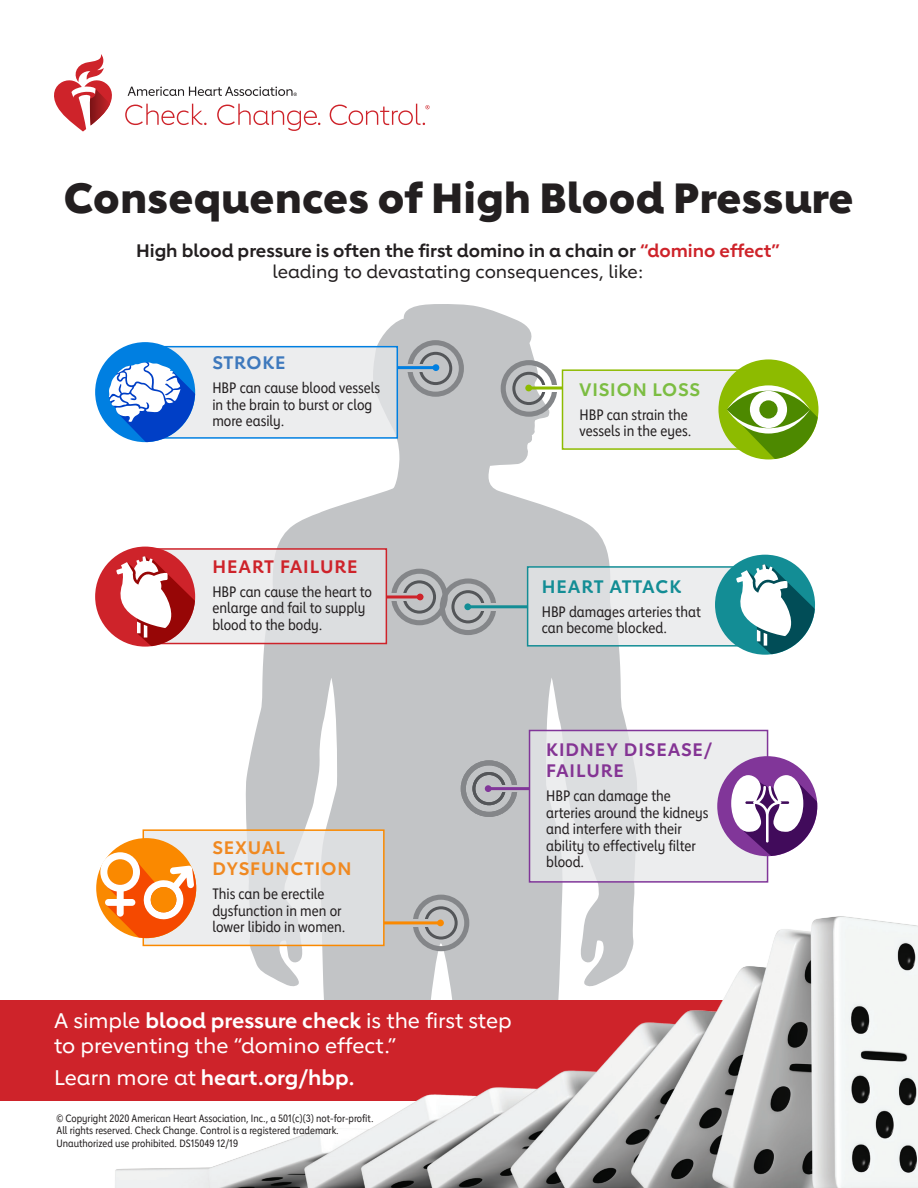
<style>
.page{position:relative;width:918px;height:1188px;background:#fff}
.page>*{position:absolute;margin:0;border:0;box-sizing:border-box;transform-origin:0 0}
.t1{font:800 42px "Lub Dub";letter-spacing:.01em;color:#231f20}
.CTA{font:500 21px/25.2px "Lub Dub";color:#fff}
.CTA-2{font:700 21px "Lub Dub";color:#fff}
.Text{font:700 18px/21.6px "Lub Dub";color:#231f20;text-align:center}
.Subhead{font:700 18px/21.6px "Lub Dub";letter-spacing:.05em;color:#843494}
.Subhead-2{font:700 18px/21.6px "Lub Dub";letter-spacing:.05em;color:#f08921}
.t2{font:700 18px "Lub Dub";letter-spacing:.05em;color:#ce232a}
.Subhead-3{font:700 18px "Lub Dub";letter-spacing:.05em;color:#138d95}
.Subhead-4{font:700 18px "Lub Dub";letter-spacing:.05em;color:#7cbd42}
.Subhead-5{font:700 18px "Lub Dub";letter-spacing:.05em;color:#3e79bd}
.Subtext{font:15px/16.5px "Lub Dub Condensed";color:#231f20}
.Copyright{font:10.5px/12.6px "Lub Dub Condensed";color:#231f20}
.s1{color:#ce232a}
.s2{font-weight:500}
.s3{font-weight:700}
</style>
<div class="page">
<svg style="left:244px;top:304px;width:395px;height:472px;fill:#c2c4c6"></svg>
<div style="left:512px;top:372px;width:34px;height:33px;border:3px solid #545659;border-radius:50%"></div>
<div style="left:501px;top:360px;width:56px;height:57px;border:5px solid #848689;border-radius:50%"></div>
<div style="left:541px;top:385px;width:19px;height:6px;background:#c7dd82"></div>
<hr style="left:529px;top:387px;width:34px;height:3px;background:#8dbb00">
<div style="left:525px;top:385px;width:7px;height:6px;background:#8dbb00;border-radius:50%"></div>
<div style="left:403px;top:580px;width:33px;height:34px;border:3px solid #545659;border-radius:50%"></div>
<div style="left:391px;top:569px;width:57px;height:56px;border:5px solid #848689;border-radius:50%"></div>
<div style="left:451px;top:590px;width:34px;height:33px;border:3px solid #545659;border-radius:50%"></div>
<div style="left:440px;top:578px;width:56px;height:57px;border:5px solid #848689;border-radius:50%"></div>
<svg style="left:389px;top:594px;width:23px;height:7px"></svg>
<hr style="left:386px;top:595px;width:34px;height:3px;background:#ce232a">
<div style="left:417px;top:594px;width:7px;height:6px;background:#ce232a;border-radius:50%"></div>
<svg style="left:478px;top:603px;width:23px;height:7px"></svg>
<hr style="left:468px;top:605px;width:60px;height:3px;background:#138d95">
<div style="left:464px;top:603px;width:7px;height:7px;background:#138d95;border-radius:50%"></div>
<div style="left:419px;top:352px;width:33px;height:33px;border:3px solid #545659;border-radius:50%"></div>
<div style="left:407px;top:340px;width:57px;height:57px;border:5px solid #848689;border-radius:50%"></div>
<svg style="left:405px;top:364px;width:24px;height:7px"></svg>
<hr style="left:397px;top:366px;width:39px;height:3px;background:#007fe1">
<div style="left:433px;top:364px;width:6px;height:7px;background:#007fe1;border-radius:50%"></div>
<div style="left:472px;top:772px;width:34px;height:33px;border:3px solid #545659;border-radius:50%"></div>
<div style="left:461px;top:760px;width:56px;height:57px;border:5px solid #848689;border-radius:50%"></div>
<div style="left:563px;top:370px;width:227px;height:79px;background:#e6e7e9"></div>
<div style="left:562px;top:369px;width:229px;height:81px;border:2px solid #8dbb00"></div>
<div style="left:718px;top:359px;width:100px;height:100px;background:#8dbb00;border-radius:50%"></div>
<svg style="left:727px;top:385px;width:91px;height:74px"></svg>
<div style="left:528px;top:567px;width:253px;height:79px;background:linear-gradient(to bottom,#e5e7e8,#e5e6e8)"></div>
<div style="left:527px;top:566px;width:255px;height:81px;border:2px solid #138d95"></div>
<div style="left:715px;top:555px;width:100px;height:100px;background:#138d95;border-radius:50%"></div>
<svg style="left:736px;top:564px;width:79px;height:91px"></svg>
<div style="left:136px;top:549px;width:250px;height:95px;background:linear-gradient(to bottom,#e3e5e6,#e2e4e5)"></div>
<div style="left:136px;top:548px;width:251px;height:96px;border:2px solid #ce232a"></div>
<div style="left:95px;top:547px;width:100px;height:100px;background:#ce232a;border-radius:50%"></div>
<svg style="left:116px;top:556px;width:79px;height:91px"></svg>
<div style="left:163px;top:347px;width:234px;height:91px;background:#e6e7e9"></div>
<div style="left:162px;top:346px;width:236px;height:93px;border:2px solid #007fe1"></div>
<div style="left:95px;top:342px;width:100px;height:100px;background:#007fe1;border-radius:50%"></div>
<svg style="left:109px;top:362px;width:86px;height:80px"></svg>
<div style="left:530px;top:730px;width:238px;height:152px;background:linear-gradient(to right,#dddfe1,#eff0f1)"></div>
<div style="left:529px;top:730px;width:239px;height:153px;border:2px solid #813699"></div>
<div style="left:717px;top:756px;width:100px;height:100px;background:#813699;border-radius:50%"></div>
<svg style="left:100px;top:852px;width:13px;height:74px"></svg>
<div style="left:0;top:1000px;width:890px;height:100px;background:#ce232a"></div>
<img style="left:113px;top:776px;width:804px;height:412px">
<svg style="left:54px;top:54px;width:58px;height:78px"></svg>
<svg style="left:128px;top:87px;width:169px;height:9px"></svg>
<svg style="left:125px;top:104px;width:82px;height:21px"></svg>
<svg style="left:217px;top:104px;width:103px;height:27px"></svg>
<svg style="left:330px;top:104px;width:100px;height:21px"></svg>
<h1 class="t1" style="left:64px;top:172px;width:791px">Consequences of High Blood Pressure</h1>
<p class="Text" style="left:136px;top:239px;width:646px">High blood pressure is often the first domino in a chain or <span class="s1">“domino effect” </span><span class="s2">leading to devastating consequences, like:</span></p>
<h2 class="Subhead-5" style="left:212px;top:352px;width:75px">STROKE</h2>
<p class="Subtext" style="left:212px;top:379px;width:169px">HBP can cause blood vessels in the brain to burst or clog more easily.</p>
<h2 class="Subhead-4" style="left:580px;top:379px;width:122px">VISION LOSS</h2>
<p class="Subtext" style="left:580px;top:406px;width:113px">HBP can strain the vessels in the eyes.</p>
<p class="t2" style="left:212px;top:556px;width:147px">HEART FAILURE</p>
<p class="Subtext" style="left:212px;top:583px;width:161px">HBP can cause the heart to enlarge and fail to supply blood to the body.</p>
<h2 class="Subhead-3" style="left:542px;top:576px;width:141px">HEART ATTACK</h2>
<p class="Subtext" style="left:542px;top:603px;width:161px">HBP damages arteries that can become blocked.</p>
<h2 class="Subhead-2" style="left:212px;top:836px;width:141px">SEXUAL<br>DYSFUNCTION</h2>
<p class="Subtext" style="left:212px;top:885px;width:135px">This can be erectile dysfunction in men or lower libido in women.</p>
<p class="CTA" style="left:54px;top:1008px;width:459px">A simple <span class="s3">blood pressure check</span> is the first step to preventing the “domino effect.”</p>
<p class="CTA-2" style="left:54px;top:1065px;width:302px"><span class="s2">Learn more at</span> heart.org/hbp.</p>
<p class="Copyright" style="left:57px;top:1112px;width:319px">© Copyright 2020 American Heart Association, Inc., a 501(c)(3) not-for-profit.<br>All rights reserved. Check Change. Control is a registered trademark.<br>Unauthorized use prohibited. DS15049 12/19</p>
<h2 class="Subhead" style="left:546px;top:738px;width:168px">KIDNEY DISEASE/<br>FAILURE</h2>
<p class="Subtext" style="left:546px;top:788px;width:164px">HBP can damage the arteries around the kidneys and interfere with their ability to effectively filter blood.</p>
</div>
